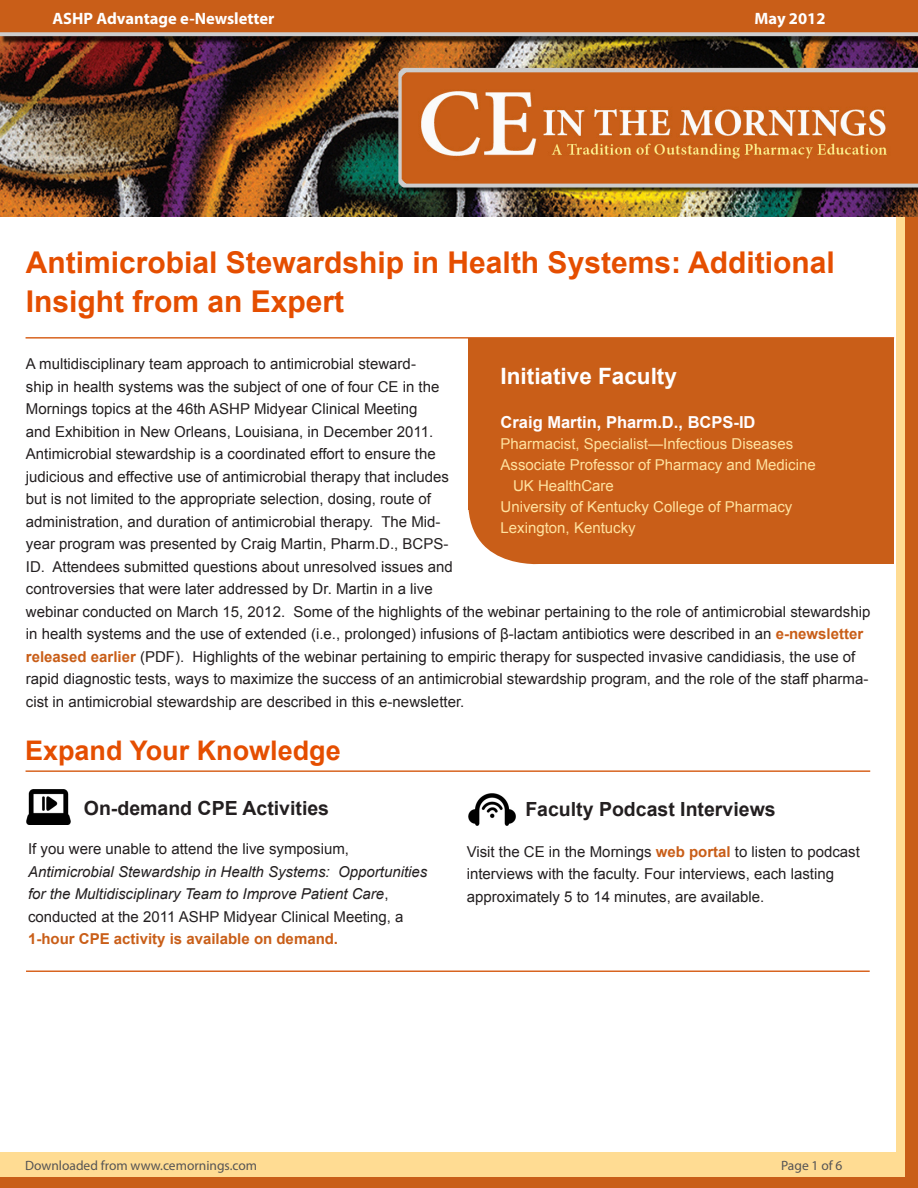
<style>
.page{position:relative;width:918px;height:1188px;background:#c95e18}
.page>*{position:absolute;margin:0;border:0;box-sizing:border-box;transform-origin:0 0}
.t1{font:700 30px/39px "Arial";color:#e54e00}
.t2{font:700 27px "Arial";color:#e54e00}
.t3{font:700 22.5px "Arial";color:#fff}
.t4{font:700 19.5px "Arial";color:#231f20}
.t5{font:700 16.5px "Myriad Pro";color:#fff}
.t6{font:700 16.5px "Arial";color:#fffdff}
.t7{font:15px/22.5px "Arial";color:#231f20}
.t8{font:italic 15px/22.5px "Arial";color:#231f20}
.t9{font:15px "Arial";color:#ffe29f}
.t10{font:13.5px "Myriad Pro";color:#555455}
.s1{font-weight:700;color:#c95e18}
.s2{font-style:normal}
.s3{font-weight:700;font-style:normal;color:#c95e18}
</style>
<div class="page">
<div style="left:0;top:26px;width:904px;height:1151px;background:#ffdc93"></div>
<div style="left:0;top:35px;width:896px;height:1117px;background:#fff"></div>
<hr style="left:26px;top:770px;width:844px;height:2px;background:#d86420">
<img style="left:26px;top:790px;width:45px;height:34px">
<img style="left:468px;top:794px;width:47px;height:32px">
<img style="left:0;top:26px;width:918px;height:191px">
<hr style="left:26px;top:337px;width:868px;height:2px;background:#d86420">
<div style="left:468px;top:339px;width:426px;height:75px;background:#c95e18"></div>
<svg style="left:468px;top:510px;width:69px;height:55px"></svg>
<div style="left:537px;top:489px;width:357px;height:75px;background:#c95e18"></div>
<div style="left:468px;top:413px;width:426px;height:97px;background:#c95e18"></div>
<hr style="left:26px;top:970px;width:844px;height:2px;background:#d86420">
<p class="t5" style="left:52px;top:8px;width:223px">ASHP Advantage e-Newsletter</p>
<p class="t5" style="left:754px;top:8px;width:73px">May 2012</p>
<p class="t1" style="left:26px;top:244px;width:811px">Antimicrobial Stewardship in Health Systems: Additional<br>Insight from an Expert</p>
<p class="t7" style="left:26px;top:353px;width:846px">A multidisciplinary team approach to antimicrobial steward-<br>ship in health systems was the subject of one of four CE in the<br>Mornings topics at the 46th ASHP Midyear Clinical Meeting<br>and Exhibition in New Orleans, Louisiana, in December 2011.<br>Antimicrobial stewardship is a coordinated effort to ensure the<br>judicious and effective use of antimicrobial therapy that includes<br>but is not limited to the appropriate selection, dosing, route of<br>administration, and duration of antimicrobial therapy. The Mid-<br>year program was presented by Craig Martin, Pharm.D., BCPS-<br>ID. Attendees submitted questions about unresolved issues and<br>controversies that were later addressed by Dr. Martin in a live<br>webinar conducted on March 15, 2012. Some of the highlights of the webinar pertaining to the role of antimicrobial stewardship in health systems and the use of extended (i.e., prolonged) infusions of β-lactam antibiotics were described in an <span class="s1">e-newsletter released earlier</span> (PDF). Highlights of the webinar pertaining to empiric therapy for suspected invasive candidiasis, the use of rapid diagnostic tests, ways to maximize the success of an antimicrobial stewardship program, and the role of the staff pharma&shy;cist in antimicrobial stewardship are described in this e-newsletter.</p>
<p class="t3" style="left:501px;top:361px;width:178px">Initiative Faculty</p>
<p class="t6" style="left:501px;top:412px;width:256px">Craig Martin, Pharm.D., BCPS-ID</p>
<p class="t9" style="left:501px;top:434px;width:294px">Pharmacist, Specialist—Infectious Diseases</p>
<p class="t9" style="left:501px;top:455px;width:317px">Associate Professor of Pharmacy and Medicine</p>
<p class="t9" style="left:513px;top:476px;width:102px">UK HealthCare</p>
<p class="t9" style="left:501px;top:497px;width:293px">University of Kentucky College of Pharmacy</p>
<p class="t9" style="left:501px;top:518px;width:137px">Lexington, Kentucky</p>
<p class="t2" style="left:25px;top:733px;width:317px">Expand Your Knowledge</p>
<p class="t4" style="left:84px;top:796px;width:247px">On-demand CPE Activities</p>
<p class="t8" style="left:28px;top:838px;width:401px"><span class="s2">If you were unable to attend the live symposium, </span>Antimicrobial Stewardship in Health Systems: Opportunities for the Multidisciplinary Team to Improve Patient Care<span class="s2">, conducted at the 2011 ASHP Midyear Clinical Meeting, a </span><span class="s3">1-hour CPE activity is available on demand.</span></p>
<p class="t4" style="left:525px;top:796px;width:252px">Faculty Podcast Interviews</p>
<p class="t7" style="left:467px;top:841px;width:395px">Visit the CE in the Mornings <span class="s1">web portal</span> to listen to podcast interviews with the faculty. Four interviews, each lasting approximately 5 to 14 minutes, are available.</p>
<p class="t10" style="left:25px;top:1157px;width:234px">Downloaded from www.cemornings.com</p>
<p class="t10" style="left:781px;top:1157px;width:63px">Page 1 of 6</p>
</div>
